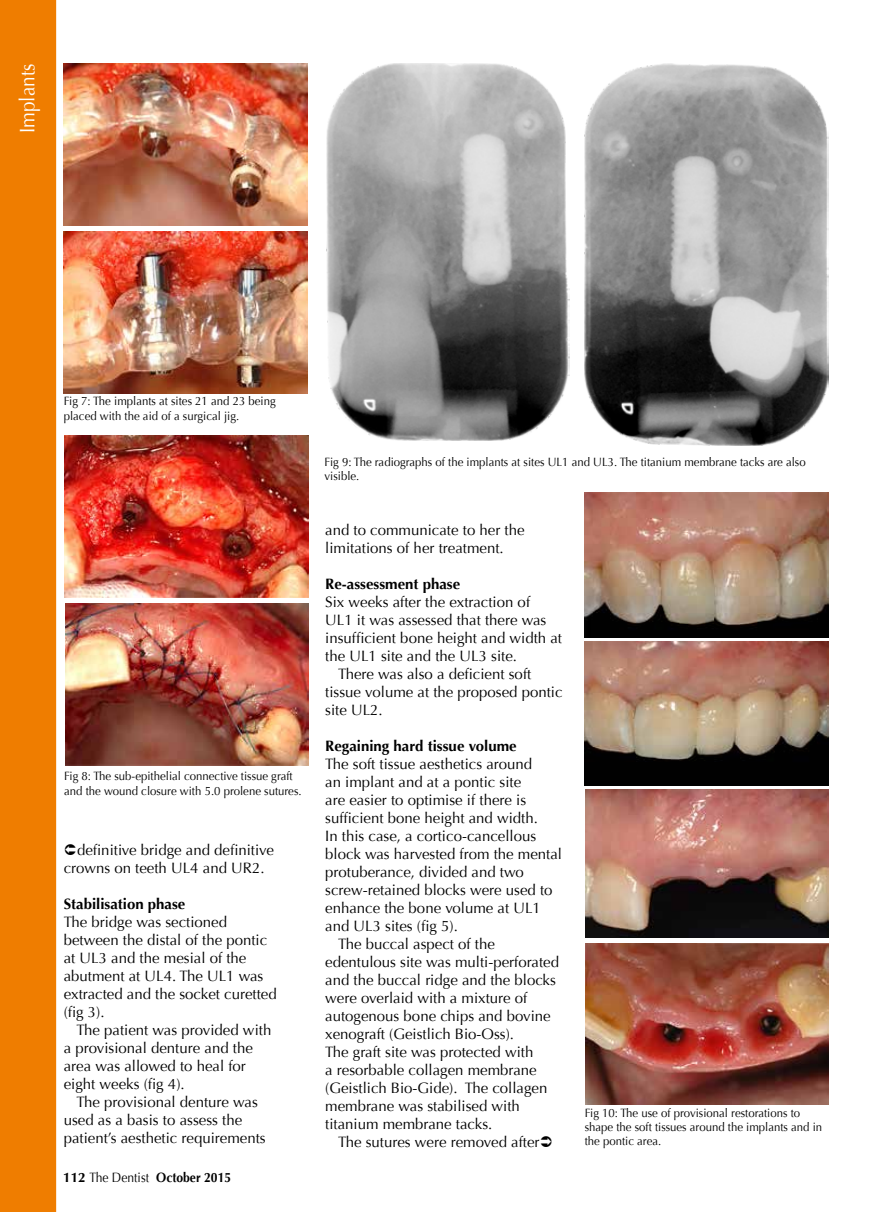
<style>
.page{position:relative;width:893px;height:1212px;background:#fff}
.page>*{position:absolute;margin:0;border:0;box-sizing:border-box;transform-origin:0 0}
.t1{font:21px "Optima";color:#fff;scale:.9 1}
.t2{font:15px/18px "Optima";color:#000}
.t3{font:700 15px "Optima";color:#000}
.t4{font:700 13.5px "Optima";color:#000}
.t5{font:12px/14.2px "Optima";color:#000;scale:.95 1}
.s1{font-weight:400}
</style>
<div class="page">
<div style="left:0;top:0;width:56px;height:1212px;background:#ef7d00"></div>
<img style="left:64px;top:64px;width:244px;height:162px">
<img style="left:64px;top:231px;width:244px;height:162px">
<img style="left:64px;top:435px;width:244px;height:162px">
<img style="left:65px;top:604px;width:243px;height:161px">
<img style="left:326px;top:64px;width:244px;height:376px">
<img style="left:585px;top:64px;width:243px;height:381px">
<img style="left:585px;top:492px;width:243px;height:145px">
<img style="left:585px;top:641px;width:243px;height:144px">
<img style="left:585px;top:789px;width:243px;height:149px">
<img style="left:585px;top:943px;width:243px;height:161px">
<h1 class="t1" style="left:15px;top:133px;width:79px;rotate:-90deg">Implants</h1>
<p class="t5" style="left:64px;top:394px;width:225px">Fig 7: The implants at sites 21 and 23 being placed with the aid of a surgical jig.</p>
<p class="t5" style="left:64px;top:769px;width:251px">Fig 8: The sub-epithelial connective tissue graft and the wound closure with 5.0 prolene sutures.</p>
<p class="t2" style="left:64px;top:841px;width:212px;text-indent:13px">definitive bridge and definitive crowns on teeth UL4 and UR2.</p>
<p class="t3" style="left:64px;top:895px;width:123px">Stabilisation phase</p>
<p class="t2" style="left:64px;top:913px;width:214px">The bridge was sectioned between the distal of the pontic at UL3 and the mesial of the abutment at UL4. The UL1 was extracted and the socket curetted (fig 3).</p>
<p class="t2" style="left:64px;top:1021px;width:209px;text-indent:13px">The patient was provided with a provisional denture and the area was allowed to heal for eight weeks (fig 4).</p>
<p class="t2" style="left:64px;top:1093px;width:204px;text-indent:13px">The provisional denture was used as a basis to assess the patient’s aesthetic requirements</p>
<p class="t4" style="left:63px;top:1170px;width:169px">112 <span class="s1">The Dentist</span> October 2015</p>
<p class="t5" style="left:325px;top:455px;width:508px">Fig 9: The radiographs of the implants at sites UL1 and UL3. The titanium membrane tacks are also visible.</p>
<p class="t2" style="left:325px;top:521px;width:201px">and to communicate to her the limitations of her treatment.</p>
<p class="t3" style="left:325px;top:575px;width:137px">Re-assessment phase</p>
<p class="t2" style="left:325px;top:593px;width:206px">Six weeks after the extraction of</p>
<p class="t2" style="left:325px;top:611px;width:223px">UL1 it was assessed that there was</p>
<p class="t2" style="left:325px;top:629px;width:238px">insufficient bone height and width at</p>
<p class="t2" style="left:325px;top:647px;width:193px">the UL1 site and the UL3 site.</p>
<p class="t2" style="left:338px;top:665px;width:195px">There was also a deficient soft</p>
<p class="t2" style="left:325px;top:683px;width:239px">tissue volume at the proposed pontic</p>
<p class="t2" style="left:325px;top:701px;width:59px">site UL2.</p>
<p class="t3" style="left:325px;top:737px;width:193px">Regaining hard tissue volume</p>
<p class="t2" style="left:325px;top:755px;width:208px">The soft tissue aesthetics around</p>
<p class="t2" style="left:325px;top:773px;width:197px">an implant and at a pontic site</p>
<p class="t2" style="left:325px;top:791px;width:202px">are easier to optimise if there is</p>
<p class="t2" style="left:325px;top:809px;width:214px">sufficient bone height and width.</p>
<p class="t2" style="left:325px;top:827px;width:212px">In this case, a cortico-cancellous</p>
<p class="t2" style="left:325px;top:845px;width:238px">block was harvested from the mental</p>
<p class="t2" style="left:325px;top:863px;width:200px">protuberance, divided and two</p>
<p class="t2" style="left:325px;top:881px;width:229px">screw-retained blocks were used to</p>
<p class="t2" style="left:325px;top:899px;width:217px">enhance the bone volume at UL1</p>
<p class="t2" style="left:325px;top:917px;width:134px">and UL3 sites (fig 5).</p>
<p class="t2" style="left:338px;top:935px;width:158px">The buccal aspect of the</p>
<p class="t2" style="left:325px;top:953px;width:235px">edentulous site was multi-perforated</p>
<p class="t2" style="left:325px;top:971px;width:232px">and the buccal ridge and the blocks</p>
<p class="t2" style="left:325px;top:989px;width:204px">were overlaid with a mixture of</p>
<p class="t2" style="left:325px;top:1007px;width:227px">autogenous bone chips and bovine</p>
<p class="t2" style="left:325px;top:1025px;width:190px">xenograft (Geistlich Bio-Oss).</p>
<p class="t2" style="left:325px;top:1043px;width:210px">The graft site was protected with</p>
<p class="t2" style="left:325px;top:1061px;width:213px">a resorbable collagen membrane</p>
<p class="t2" style="left:325px;top:1079px;width:224px">(Geistlich Bio-Gide). The collagen</p>
<p class="t2" style="left:325px;top:1097px;width:196px">membrane was stabilised with</p>
<p class="t2" style="left:325px;top:1115px;width:169px">titanium membrane tacks.</p>
<p class="t2" style="left:338px;top:1133px;width:203px">The sutures were removed after</p>
<p class="t5" style="left:585px;top:1105px;width:252px">Fig 10: The use of provisional restorations to shape the soft tissues around the implants and in the pontic area.</p>
</div>
